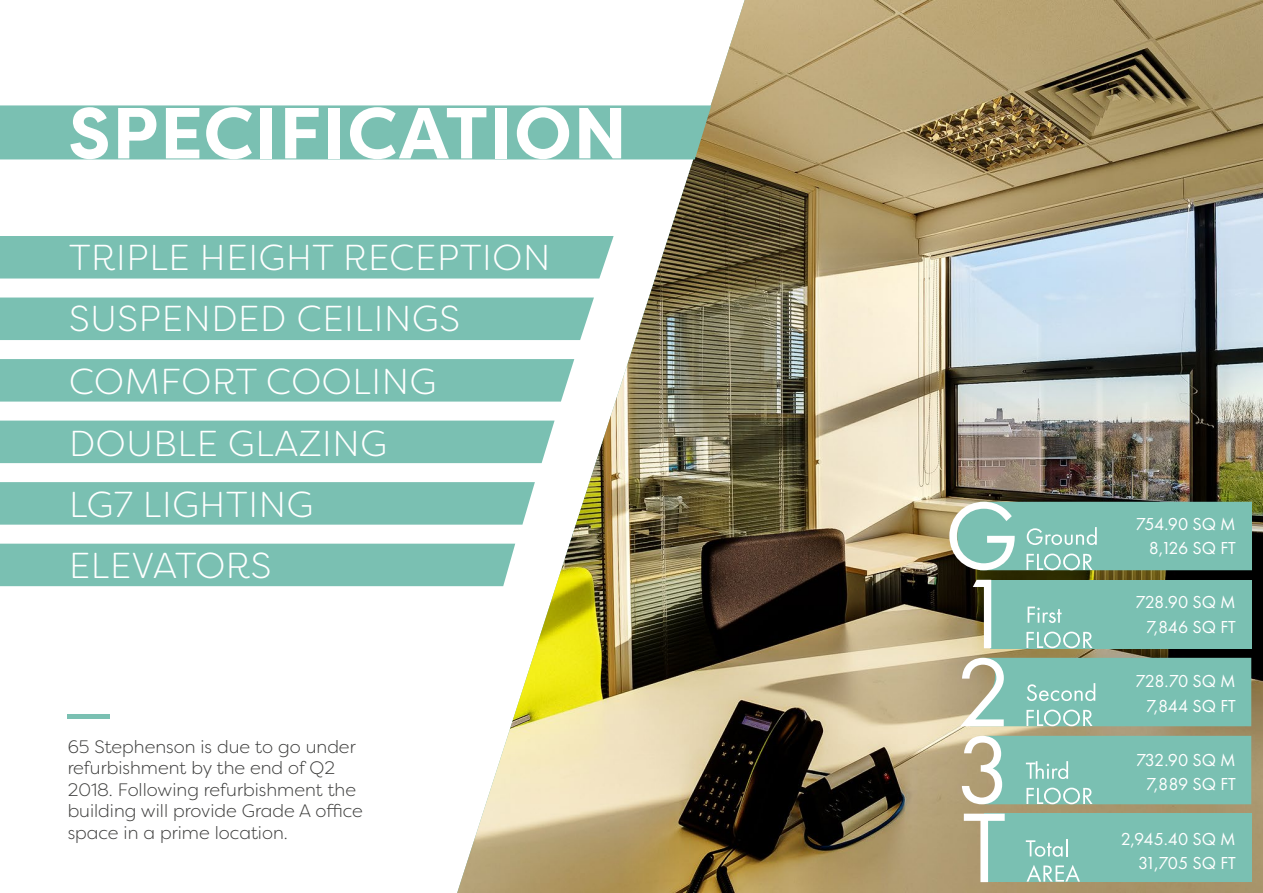
<style>
.page{position:relative;width:1263px;height:893px;background:#fff}
.page>*{position:absolute;margin:0;border:0;box-sizing:border-box;transform-origin:0 0}
.t1{font:700 72px "Filson Pro";letter-spacing:.02em;color:#fff}
.t2{font:300 36px "Filson Soft";letter-spacing:.02em;color:#fff}
.t3{font:300 18px/21.6px "Filson Soft";color:#3c3c3b}
.t4{font:18px "Futura PT";color:#fff}
</style>
<div class="page">
<img style="left:457px;top:0;width:806px;height:893px">
<div style="left:0;top:359px;width:574px;height:43px;background:#7ac0b2"></div>
<div style="left:0;top:298px;width:594px;height:42px;background:#7ac0b2"></div>
<div style="left:0;top:236px;width:614px;height:43px;background:#7ac0b2"></div>
<div style="left:0;top:105px;width:711px;height:54px;background:#7ac0b2"></div>
<div style="left:0;top:421px;width:554px;height:42px;background:#7ac0b2"></div>
<div style="left:0;top:482px;width:535px;height:43px;background:#7ac0b2"></div>
<div style="left:0;top:544px;width:515px;height:42px;background:#7ac0b2"></div>
<hr style="left:68px;top:714px;width:42px;height:4px;background:#7ac0b2">
<div style="left:990px;top:580px;width:261px;height:68px;background:#7ac0b2"></div>
<svg style="left:973px;top:580px;width:18px;height:68px"></svg>
<svg style="left:1026px;top:632px;width:66px;height:16px"></svg>
<svg style="left:962px;top:736px;width:289px;height:68px;background:#88c2b3"></svg>
<div style="left:984px;top:814px;width:267px;height:68px;background:#7ac0b2"></div>
<svg style="left:960px;top:658px;width:291px;height:68px;background:#87c2b4"></svg>
<svg style="left:1027px;top:607px;width:34px;height:16px"></svg>
<svg style="left:949px;top:502px;width:303px;height:68px;background:#86c3b6"></svg>
<svg style="left:964px;top:814px;width:41px;height:68px"></svg>
<svg style="left:1026px;top:839px;width:42px;height:18px"></svg>
<svg style="left:1026px;top:865px;width:54px;height:17px"></svg>
<p class="t1" style="left:68px;top:88px;width:560px">SPECIFICATION</p>
<p class="t2" style="left:69px;top:235px;width:483px">TRIPLE HEIGHT RECEPTION</p>
<p class="t2" style="left:69px;top:296px;width:392px">SUSPENDED CEILINGS</p>
<p class="t2" style="left:69px;top:359px;width:369px">COMFORT COOLING</p>
<p class="t2" style="left:69px;top:421px;width:320px">DOUBLE GLAZING</p>
<p class="t2" style="left:69px;top:482px;width:246px">LG7 LIGHTING</p>
<p class="t2" style="left:69px;top:543px;width:204px">ELEVATORS</p>
<p class="t3" style="left:68px;top:735px;width:297px">65 Stephenson is due to go under refurbishment by the end of Q2<br>2018. Following refurbishment the building will provide Grade A office space in a prime location.</p>
<p class="t4" style="left:1136px;top:513px;width:102px">754.90 SQ M</p>
<p class="t4" style="left:1149px;top:538px;width:88px">8,126 SQ FT</p>
<p class="t4" style="left:1135px;top:592px;width:102px">728.90 SQ M</p>
<p class="t4" style="left:1146px;top:616px;width:91px">7,846 SQ FT</p>
<p class="t4" style="left:1135px;top:670px;width:102px">728.70 SQ M</p>
<p class="t4" style="left:1146px;top:695px;width:91px">7,844 SQ FT</p>
<p class="t4" style="left:1136px;top:749px;width:101px">732.90 SQ M</p>
<p class="t4" style="left:1146px;top:774px;width:91px">7,889 SQ FT</p>
<p class="t4" style="left:1121px;top:828px;width:117px">2,945.40 SQ M</p>
<p class="t4" style="left:1138px;top:852px;width:99px">31,705 SQ FT</p>
</div>
